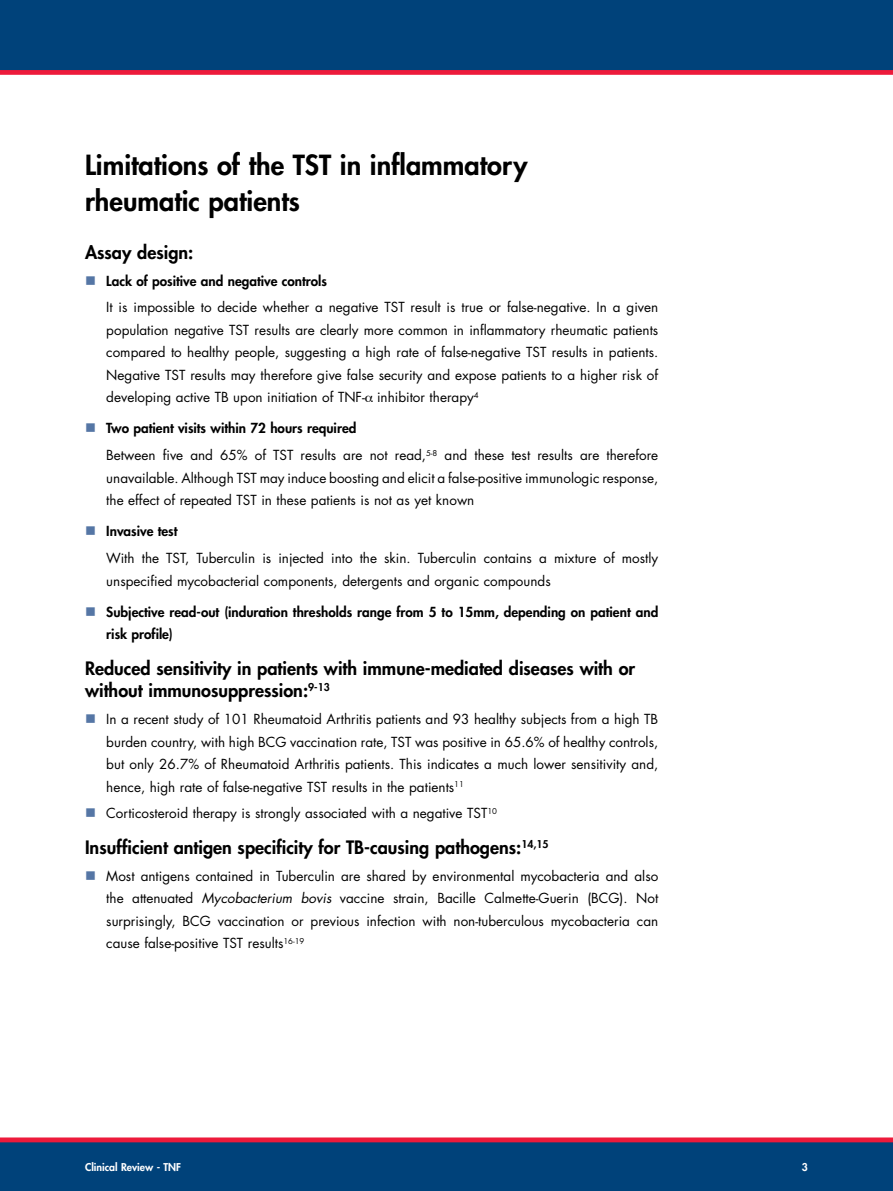
<style>
.page{position:relative;width:893px;height:1191px;background:#fff}
.page>*{position:absolute;margin:0;border:0;box-sizing:border-box;transform-origin:0 0}
.t1{font:800 27px/36px "Futura";color:#000}
.t2{font:800 18px/22.5px "Futura";color:#000}
.t3{font:13.5px/22.5px "Futura";color:#000;text-align:justify}
.t4{font:800 13.5px/22.5px "Futura";color:#000}
.t5{font:800 10.5px "Futura";color:#fff}
.s1{font-weight:800}
.s2{font-family:"Futura Std";font-style:italic}
</style>
<div class="page">
<div style="left:0;top:1140px;width:893px;height:51px;background:#00427a"></div>
<div style="left:0;top:0;width:893px;height:72px;background:#00427a"></div>
<div style="left:0;top:70px;width:893px;height:5px;background:#ed1a3b"></div>
<div style="left:0;top:1137px;width:893px;height:5px;background:#ed1a3b"></div>
<h1 class="t1" style="left:85px;top:147px;width:444px">Limitations of the TST in inflammatory rheumatic patients</h1>
<h2 class="t2" style="left:85px;top:241px;width:110px">Assay design:</h2>
<p class="t4" style="left:106px;top:269px;width:222px">Lack of positive and negative controls</p>
<p class="t3" style="left:106px;top:296px;width:553px">It is impossible to decide whether a negative TST result is true or false-negative. In a given population negative TST results are clearly more common in inflammatory rheumatic patients compared to healthy people, suggesting a high rate of false-negative TST results in patients.<br>Negative TST results may therefore give false security and expose patients to a higher risk of developing active TB upon initiation of TNF- inhibitor therapy<sup>4</sup></p>
<p class="t3" style="left:106px;top:415px;width:553px;line-height:26.7px"><span class="s1">Two patient visits within 72 hours required<br></span>Between five and 65% of TST results are not read,<sup>5-8</sup> and these test results are therefore</p>
<p class="t3" style="left:106px;top:467px;width:553px">unavailable. Although TST may induce boosting and elicit a false-positive immunologic response, the effect of repeated TST in these patients is not as yet known</p>
<p class="t4" style="left:106px;top:520px;width:73px">Invasive test</p>
<p class="t3" style="left:106px;top:547px;width:553px">With the TST, Tuberculin is injected into the skin. Tuberculin contains a mixture of mostly unspecified mycobacterial components, detergents and organic compounds</p>
<p class="t4" style="left:106px;top:600px;width:553px">Subjective read-out (induration thresholds range from 5 to 15mm, depending on patient and risk profile)</p>
<h2 class="t2" style="left:85px;top:657px;width:552px">Reduced sensitivity in patients with immune-mediated diseases with or without immunosuppression:<sup>9-13</sup></h2>
<p class="t3" style="left:106px;top:708px;width:553px">In a recent study of 101 Rheumatoid Arthritis patients and 93 healthy subjects from a high TB burden country, with high BCG vaccination rate, TST was positive in 65.6% of healthy controls, but only 26.7% of Rheumatoid Arthritis patients. This indicates a much lower sensitivity and, hence, high rate of false-negative TST results in the patients<sup>11</sup></p>
<p class="t3" style="left:106px;top:802px;width:392px">Corticosteroid therapy is strongly associated with a negative TST<sup>10</sup></p>
<h2 class="t2" style="left:85px;top:836px;width:465px">Insufficient antigen specificity for TB-causing pathogens:<sup>14,15</sup></h2>
<p class="t3" style="left:106px;top:865px;width:553px">Most antigens contained in Tuberculin are shared by environmental mycobacteria and also the attenuated <span class="s2">Mycobacterium bovis</span> vaccine strain, Bacille Calmette-Guerin (BCG). Not surprisingly, BCG vaccination or previous infection with non-tuberculous mycobacteria can cause false-positive TST results<sup>16-19</sup></p>
<p class="t5" style="left:85px;top:1160px;width:98px">Clinical Review - TNF</p>
<p class="t5" style="left:802px;top:1160px;width:8px">3</p>
</div>
